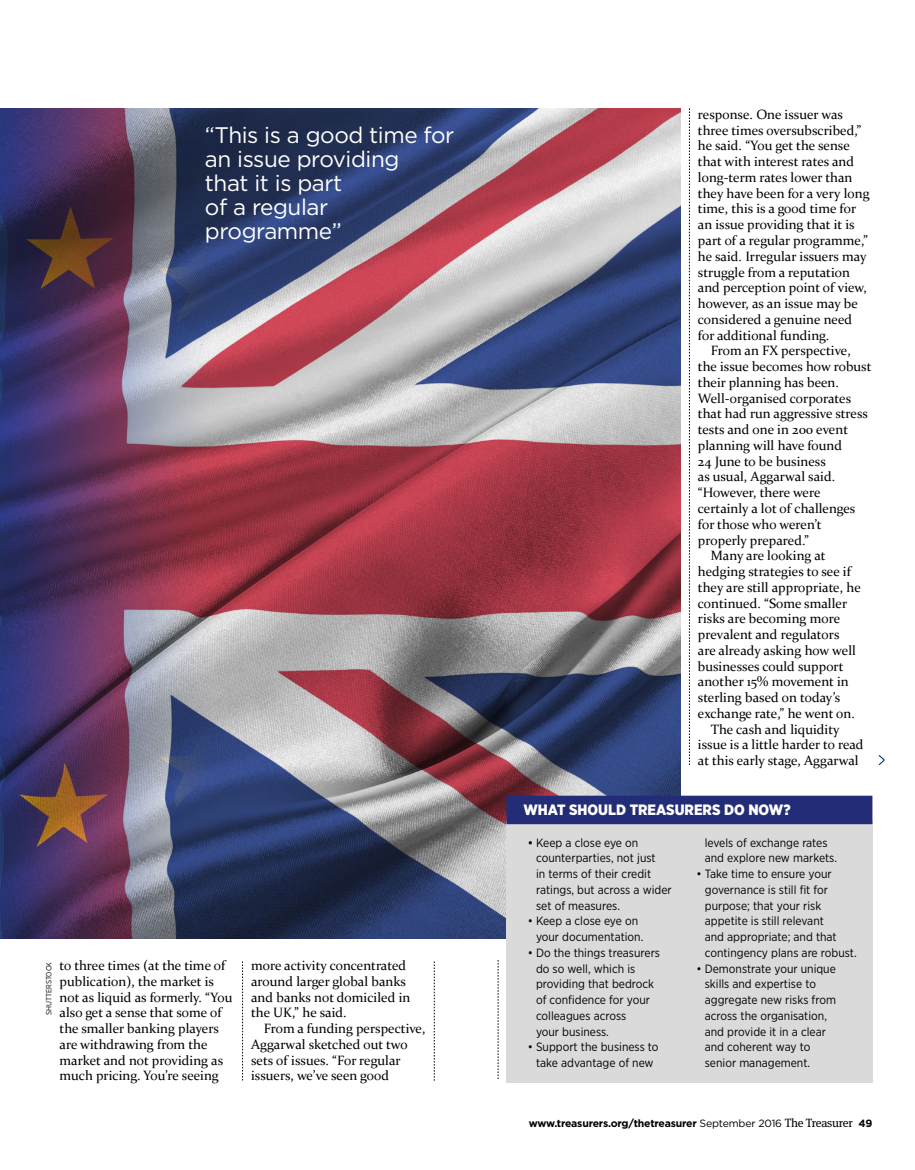
<style>
.page{position:relative;width:915px;height:1170px;background:#fff}
.page>*{position:absolute;margin:0;border:0;box-sizing:border-box;transform-origin:0 0}
.t1{font:22.5px/24px "Gotham";letter-spacing:-.02em;color:#fff}
.t2{font:900 15px "Gotham Narrow";color:#fff}
.t3{font:13.5px/15.8px "Constantia";color:#000}
.t4{font:12px/15.8px "Gotham Narrow";color:#000}
.t5{font:700 10.5px "Gotham";letter-spacing:-.02em;color:#000}
.t6{font:7.5px "Gotham Narrow";color:#000}
.s1{font-weight:500}
.s2{font-weight:400}
.s3{font-family:"Meta Serif";font-weight:400;font-size:12px}
</style>
<div class="page">
<img style="left:0;top:109px;width:680px;height:829px">
<svg style="left:242px;top:961px;width:1px;height:119px"></svg>
<svg style="left:434px;top:961px;width:1px;height:119px"></svg>
<svg style="left:497px;top:960px;width:1px;height:118px"></svg>
<svg style="left:689px;top:108px;width:1px;height:657px"></svg>
<svg style="left:878px;top:755px;width:6px;height:10px"></svg>
<div style="left:506px;top:820px;width:366px;height:262px;background:#dadada"></div>
<div style="left:506px;top:795px;width:366px;height:29px;background:#232c77"></div>
<h1 class="t1" style="left:205px;top:122px;width:251px">“This is a good time for an issue providing<br>that it is part<br>of a regular programme”</h1>
<p class="t6" style="left:44px;top:1015px;width:55px;rotate:-90deg">SHUTTERSTOCK</p>
<p class="t3" style="left:60px;top:956px;width:174px">to three times (at the time of publication), the market is not as liquid as formerly. “You also get a sense that some of the smaller banking players are withdrawing from the market and not providing as much pricing. You’re seeing</p>
<p class="t3" style="left:251px;top:956px;width:161px">more activity concentrated around larger global banks and banks not domiciled in the UK,” he said.</p>
<p class="t3" style="left:251px;top:1019px;width:176px;text-indent:13px">From a funding perspective,<br>Aggarwal sketched out two sets of issues. “For regular issuers, we’ve seen good</p>
<p class="t3" style="left:697px;top:106px;width:173px">response. One issuer was three times oversubscribed,” he said. “You get the sense that with interest rates and long-term rates lower than they have been for a very long time, this is a good time for an issue providing that it is part of a regular programme,” he said. Irregular issuers may struggle from a reputation and perception point of view, however, as an issue may be considered a genuine need for additional funding.</p>
<p class="t3" style="left:710px;top:342px;width:141px">From an FX perspective,</p>
<p class="t3" style="left:697px;top:358px;width:175px">the issue becomes how robust</p>
<p class="t3" style="left:697px;top:374px;width:142px">their planning has been.</p>
<p class="t3" style="left:697px;top:389px;width:155px">Well-organised corporates</p>
<p class="t3" style="left:697px;top:405px;width:171px">that had run aggressive stress</p>
<p class="t3" style="left:697px;top:421px;width:152px">tests and one in 200 event</p>
<p class="t3" style="left:697px;top:437px;width:146px">planning will have found</p>
<p class="t3" style="left:697px;top:452px;width:129px">24 June to be business</p>
<p class="t3" style="left:697px;top:468px;width:139px">as usual, Aggarwal said.</p>
<p class="t3" style="left:697px;top:484px;width:124px">“However, there were</p>
<p class="t3" style="left:697px;top:500px;width:159px">certainly a lot of challenges</p>
<p class="t3" style="left:697px;top:515px;width:125px">for those who weren’t</p>
<p class="t3" style="left:697px;top:531px;width:113px">properly prepared.”</p>
<p class="t3" style="left:710px;top:547px;width:116px">Many are looking at</p>
<p class="t3" style="left:697px;top:563px;width:154px">hedging strategies to see if</p>
<p class="t3" style="left:697px;top:578px;width:164px">they are still appropriate, he</p>
<p class="t3" style="left:697px;top:594px;width:151px">continued. “Some smaller</p>
<p class="t3" style="left:697px;top:610px;width:144px">risks are becoming more</p>
<p class="t3" style="left:697px;top:626px;width:143px">prevalent and regulators</p>
<p class="t3" style="left:697px;top:641px;width:159px">are already asking how well</p>
<p class="t3" style="left:697px;top:657px;width:147px">businesses could support</p>
<p class="t3" style="left:697px;top:673px;width:152px">another 15% movement in</p>
<p class="t3" style="left:697px;top:689px;width:144px">sterling based on today’s</p>
<p class="t3" style="left:697px;top:704px;width:158px">exchange rate,” he went on.</p>
<p class="t3" style="left:710px;top:720px;width:130px">The cash and liquidity</p>
<p class="t3" style="left:697px;top:736px;width:167px">issue is a little harder to read</p>
<p class="t3" style="left:697px;top:752px;width:162px">at this early stage, Aggarwal</p>
<p class="t2" style="left:523px;top:799px;width:268px">WHAT SHOULD TREASURERS DO NOW?</p>
<p class="t4" style="left:536px;top:834px;width:137px;text-indent:-8px"><span class="s1">•</span> Keep a close eye on counterparties, not just<br>in terms of their credit ratings, but across a wider set of measures.</p>
<p class="t4" style="left:536px;top:912px;width:109px;text-indent:-8px">• Keep a close eye on your documentation.</p>
<p class="t4" style="left:536px;top:944px;width:125px;text-indent:-8px">• Do the things treasurers do so well, which is providing that bedrock of confidence for your colleagues across<br>your business.</p>
<p class="t4" style="left:527px;top:1038px;width:132px;text-align:center">• Support the business to take advantage of new</p>
<p class="t4" style="left:704px;top:834px;width:134px">levels of exchange rates and explore new markets.</p>
<p class="t4" style="left:704px;top:865px;width:153px;text-indent:-8px">• Take time to ensure your governance is still fit for purpose; that your risk appetite is still relevant<br>and appropriate; and that contingency plans are robust.</p>
<p class="t4" style="left:704px;top:960px;width:133px;text-indent:-8px">• Demonstrate your unique skills and expertise to aggregate new risks from across the organisation, and provide it in a clear and coherent way to senior management.</p>
<p class="t5" style="left:528px;top:1116px;width:345px">www.treasurers.org/thetreasurer <span class="s2">September 2016</span> <span class="s3">The Treasurer</span> 49</p>
</div>
